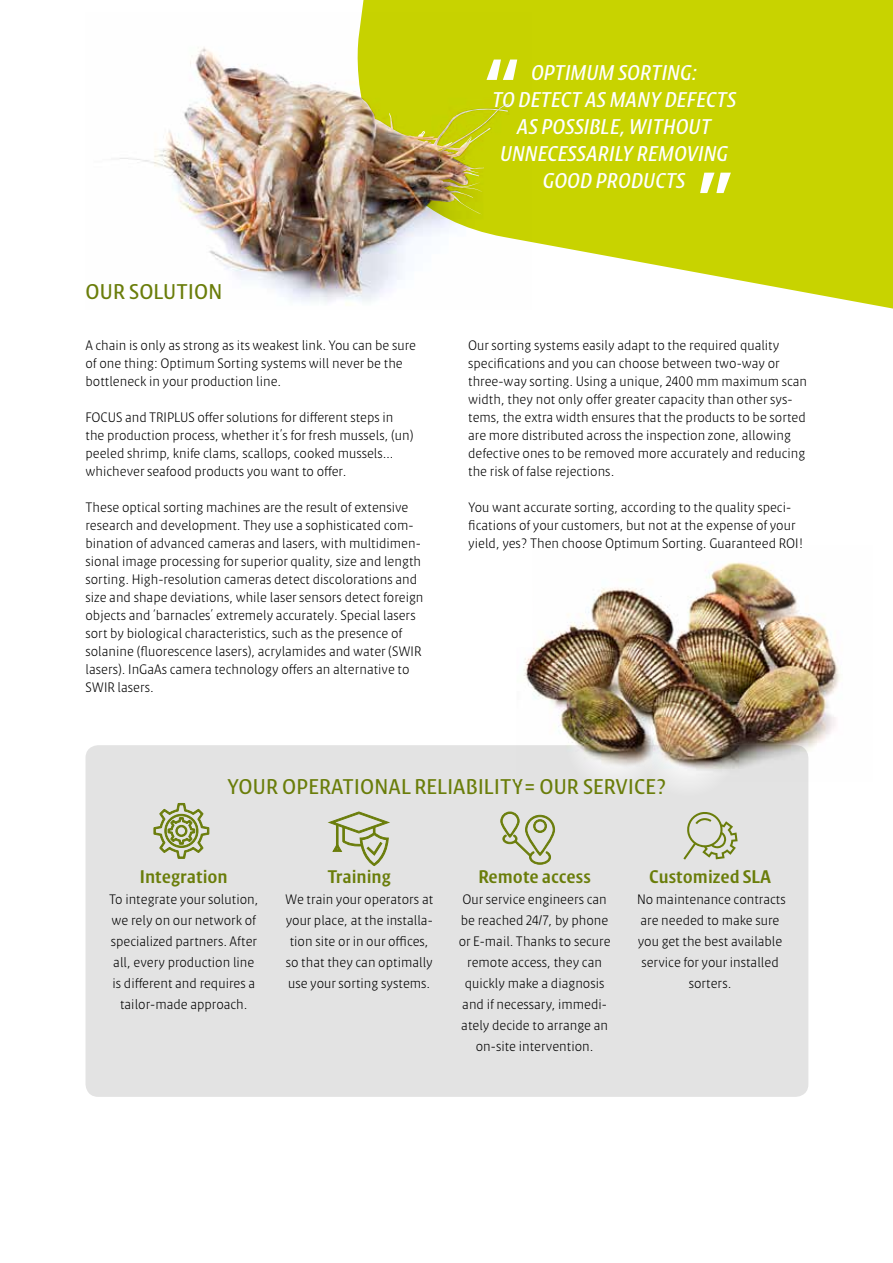
<style>
.page{position:relative;width:893px;height:1263px;background:#fff}
.page>*{position:absolute;margin:0;border:0;box-sizing:border-box;transform-origin:0 0}
.t1{font:italic 500 21px/27px "Klaus FY";letter-spacing:.01em;color:#fff;text-align:center}
.t2{font:500 21px "Klaus FY";letter-spacing:.01em;color:#6a7d0a}
.t3{font:700 18px "Klaus FY";color:#6a7d0a}
.t4{font:300 13.5px/18px "Klaus FY";color:#000}
</style>
<div class="page">
<div style="left:85px;top:745px;width:723px;height:352px;background:#e3e3e3;border-radius:13px"></div>
<svg style="left:361px;top:0;width:532px;height:309px;background:#cfd820"></svg>
<div style="left:729px;top:0;width:164px;height:104px;background:#c8d300"></div>
<svg style="left:154px;top:803px;width:55px;height:56px"></svg>
<svg style="left:500px;top:812px;width:55px;height:53px"></svg>
<svg style="left:328px;top:811px;width:62px;height:55px"></svg>
<svg style="left:683px;top:812px;width:55px;height:48px"></svg>
<svg style="left:700px;top:173px;width:31px;height:20px"></svg>
<img style="left:119px;top:13px;width:412px;height:296px">
<img style="left:145px;top:50px;width:102px;height:112px">
<div style="left:639px;top:698px;width:98px;height:98px;background:#e7e7e7;border-radius:50%"></div>
<img style="left:523px;top:562px;width:317px;height:219px">
<h1 class="t2" style="left:86px;top:279px;width:138px">OUR SOLUTION</h1>
<p class="t4" style="left:86px;top:336px;width:332px">A chain is only as strong as its weakest link. You can be sure of one thing: Optimum Sorting systems will never be the bottleneck in your production line.</p>
<p class="t4" style="left:86px;top:408px;width:330px">FOCUS and TRIPLUS offer solutions for different steps in the production process, whether it’s for fresh mussels, (un) peeled shrimp, knife clams, scallops, cooked mussels… whichever seafood products you want to offer.</p>
<p class="t4" style="left:86px;top:498px;width:339px">These optical sorting machines are the result of extensive research and development. They use a sophisticated com&shy;bination of advanced cameras and lasers, with multidimen&shy;sional image processing for superior quality, size and length sorting. High-resolution cameras detect discolorations and size and shape deviations, while laser sensors detect foreign objects and ‘barnacles’ extremely accurately. Special lasers sort by biological characteristics, such as the presence of solanine (fluorescence lasers), acrylamides and water (SWIR lasers). InGaAs camera technology offers an alternative to SWIR lasers.</p>
<h1 class="t1" style="left:491px;top:58px;width:246px">OPTIMUM SORTING:<br>TO DETECT AS MANY DEFECTS<br>AS POSSIBLE, WITHOUT<br>UNNECESSARILY REMOVING<br>GOOD PRODUCTS</h1>
<p class="t4" style="left:468px;top:336px;width:340px">Our sorting systems easily adapt to the required quality specifications and you can choose between two-way or three-way sorting. Using a unique, 2400 mm maximum scan width, they not only offer greater capacity than other sys&shy;tems, the extra width ensures that the products to be sorted are more distributed across the inspection zone, allowing defective ones to be removed more accurately and reducing the risk of false rejections.</p>
<p class="t4" style="left:468px;top:498px;width:337px">You want accurate sorting, according to the quality speci&shy;fications of your customers, but not at the expense of your yield, yes? Then choose Optimum Sorting. Guaranteed ROI!</p>
<h1 class="t2" style="left:227px;top:773px;width:441px">YOUR OPERATIONAL RELIABILITY= OUR SERVICE?</h1>
<h2 class="t3" style="left:140px;top:865px;width:89px">Integration</h2>
<p class="t4" style="left:109px;top:888px;width:151px;line-height:21px;text-align:center">To integrate your solution, we rely on our network of specialized partners. After all, every production line is different and requires a tailor-made approach.</p>
<h2 class="t3" style="left:327px;top:865px;width:65px">Training</h2>
<p class="t4" style="left:285px;top:888px;width:150px;line-height:21px;text-align:center">We train your operators at your place, at the installa&shy;tion site or in our offices, so that they can optimally use your sorting systems.</p>
<h2 class="t3" style="left:478px;top:865px;width:114px">Remote access</h2>
<p class="t4" style="left:459px;top:888px;width:153px;line-height:21px;text-align:center">Our service engineers can be reached 24/7, by phone or E-mail. Thanks to secure remote access, they can quickly make a diagnosis and if necessary, immedi&shy;ately decide to arrange an on-site intervention.</p>
<h2 class="t3" style="left:649px;top:865px;width:124px">Customized SLA</h2>
<p class="t4" style="left:637px;top:888px;width:150px;line-height:21px;text-align:center">No maintenance contracts are needed to make sure you get the best available service for your installed sorters.</p>
</div>
